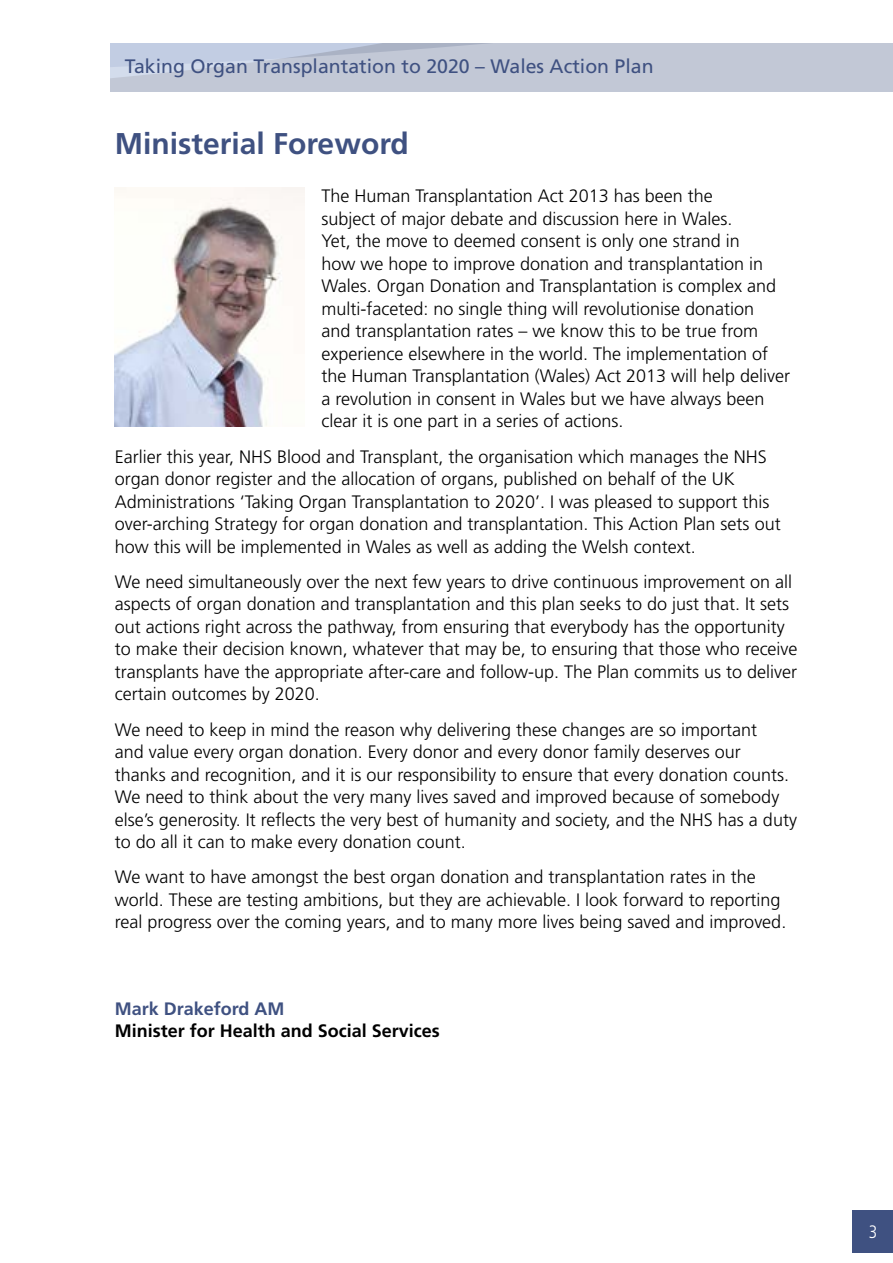
<style>
.page{position:relative;width:893px;height:1263px;background:#fff}
.page>*{position:absolute;margin:0;border:0;box-sizing:border-box;transform-origin:0 0}
.Heading{font:700 30px "Frutiger LT Std";color:#3f5181}
.t1{font:19.5px "Frutiger LT Std";color:#3f5181}
.Text{font:300 18px/22.5px "Frutiger LT Std";color:#000}
.Text-2{font:700 18px "Frutiger LT Std";color:#000}
.Text-3{font:700 18px "Frutiger LT Std";color:#3f5181}
.t2{font:300 condensed 18px "Frutiger";color:#fff}
</style>
<div class="page">
<div style="left:111px;top:43px;width:782px;height:49px;background:#c2c8d6"></div>
<svg style="left:111px;top:43px;width:378px;height:35px"></svg>
<div style="left:853px;top:1210px;width:40px;height:42px;background:#3f5181"></div>
<img style="left:115px;top:188px;width:189px;height:238px">
<p class="t1" style="left:125px;top:55px;width:530px">Taking Organ Transplantation to 2020 – Wales Action Plan</p>
<p class="Heading" style="left:115px;top:126px;width:295px">Ministerial Foreword</p>
<p class="Text" style="left:321px;top:185px;width:470px">The Human Transplantation Act 2013 has been the<br>subject of major debate and discussion here in Wales.<br>Yet, the move to deemed consent is only one strand in<br>how we hope to improve donation and transplantation in Wales. Organ Donation and Transplantation is complex and multi-faceted: no single thing will revolutionise donation<br>and transplantation rates – we know this to be true from experience elsewhere in the world. The implementation of the Human Transplantation (Wales) Act 2013 will help deliver a revolution in consent in Wales but we have always been clear it is one part in a series of actions.</p>
<p class="Text" style="left:115px;top:445px;width:667px">Earlier this year, NHS Blood and Transplant, the organisation which manages the NHS organ donor register and the allocation of organs, published on behalf of the UK Administrations ‘Taking Organ Transplantation to 2020’. I was pleased to support this over-arching Strategy for organ donation and transplantation. This Action Plan sets out how this will be implemented in Wales as well as adding the Welsh context.</p>
<p class="Text" style="left:115px;top:571px;width:684px">We need simultaneously over the next few years to drive continuous improvement on all aspects of organ donation and transplantation and this plan seeks to do just that. It sets out actions right across the pathway, from ensuring that everybody has the opportunity to make their decision known, whatever that may be, to ensuring that those who receive transplants have the appropriate after-care and follow-up. The Plan commits us to deliver certain outcomes by 2020.</p>
<p class="Text" style="left:115px;top:718px;width:684px">We need to keep in mind the reason why delivering these changes are so important<br>and value every organ donation. Every donor and every donor family deserves our<br>thanks and recognition, and it is our responsibility to ensure that every donation counts.<br>We need to think about the very many lives saved and improved because of somebody else’s generosity. It reflects the very best of humanity and society, and the NHS has a duty to do all it can to make every donation count.</p>
<p class="Text" style="left:115px;top:866px;width:673px">We want to have amongst the best organ donation and transplantation rates in the world. These are testing ambitions, but they are achievable. I look forward to reporting real progress over the coming years, and to many more lives being saved and improved.</p>
<p class="Text-3" style="left:115px;top:998px;width:171px">Mark Drakeford AM</p>
<p class="Text-2" style="left:115px;top:1020px;width:327px">Minister for Health and Social Services</p>
<p class="t2" style="left:869px;top:1221px;width:10px">3</p>
</div>
